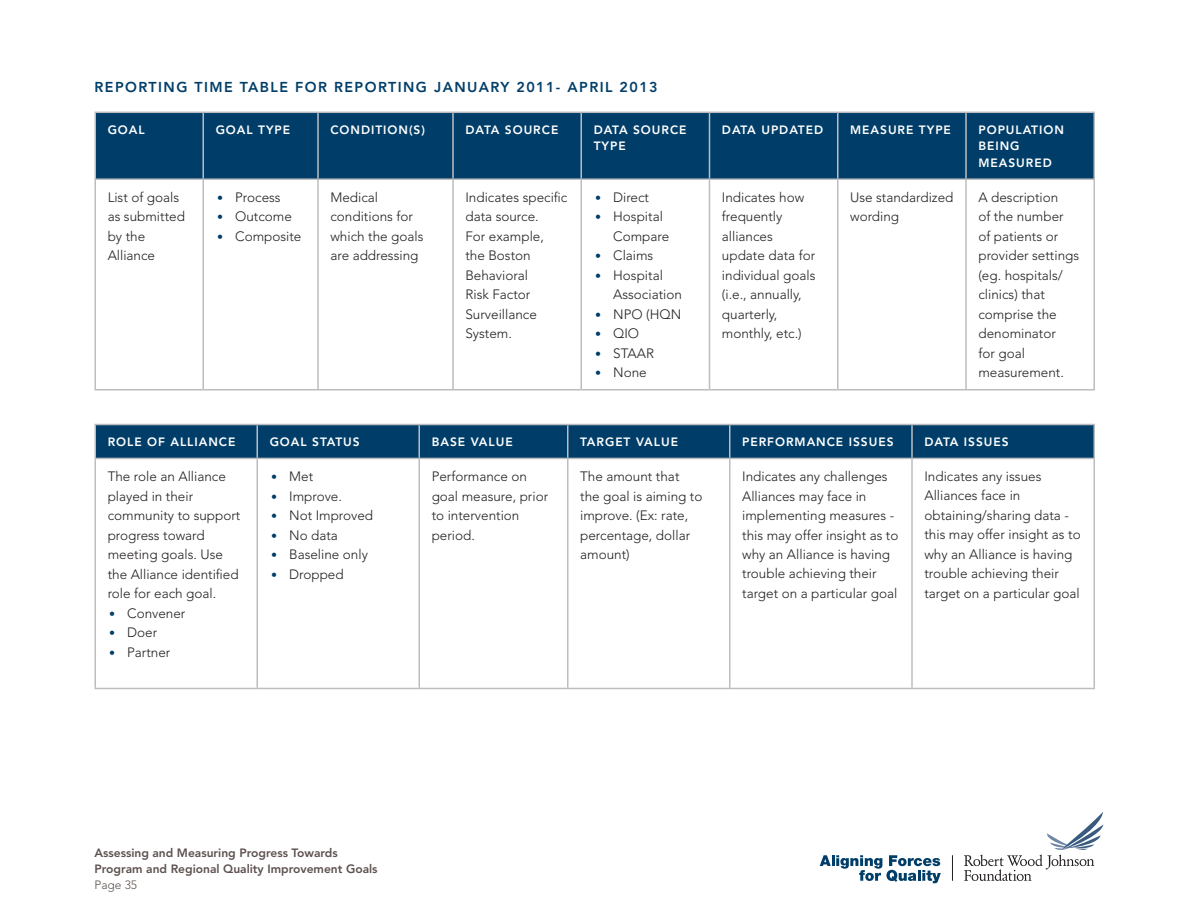
<style>
.page{position:relative;width:1188px;height:918px;background:#fff}
.page>*{position:absolute;margin:0;border:0;box-sizing:border-box;transform-origin:0 0}
.t1{font:800 14.25px "Avenir LT Std";letter-spacing:.1em;color:#003e69}
.t2{font:300 13.5px/19.5px "Avenir LT Std";color:#231f20}
.t3{font:800 12px/16.5px "Avenir LT Std";letter-spacing:.08em;color:#fff}
.t4{font:800 12px/15.8px "Avenir LT Std";color:#5d514e}
.t5{font:300 12px "Avenir LT Std";color:#5d514e}
.s1{font-size:12px;color:#003e69}
</style>
<div class="page">
<svg style="left:820px;top:855px;width:121px;height:28px"></svg>
<svg style="left:964px;top:812px;width:139px;height:69px"></svg>
<svg style="left:952px;top:855px;width:1px;height:26px"></svg>
<div style="left:96px;top:113px;width:998px;height:65px;background:#003e69"></div>
<hr style="left:94px;top:112px;width:109px;height:1px;background:#bcbdc0">
<hr style="left:94px;top:113px;width:2px;height:65px;background:#bcbdc0">
<hr style="left:203px;top:112px;width:115px;height:1px;background:#bcbdc0">
<hr style="left:202px;top:113px;width:2px;height:65px;background:#bcbdc0">
<hr style="left:318px;top:112px;width:135px;height:1px;background:#bcbdc0">
<hr style="left:317px;top:113px;width:2px;height:65px;background:#bcbdc0">
<hr style="left:453px;top:112px;width:128px;height:1px;background:#bcbdc0">
<hr style="left:452px;top:113px;width:2px;height:65px;background:#bcbdc0">
<hr style="left:581px;top:112px;width:129px;height:1px;background:#bcbdc0">
<hr style="left:580px;top:113px;width:2px;height:65px;background:#bcbdc0">
<hr style="left:710px;top:112px;width:128px;height:1px;background:#bcbdc0">
<hr style="left:709px;top:113px;width:1px;height:65px;background:#bcbdc0">
<hr style="left:838px;top:112px;width:128px;height:1px;background:#bcbdc0">
<hr style="left:837px;top:113px;width:1px;height:65px;background:#bcbdc0">
<hr style="left:966px;top:112px;width:129px;height:1px;background:#bcbdc0">
<hr style="left:965px;top:113px;width:2px;height:65px;background:#bcbdc0">
<hr style="left:1094px;top:113px;width:1px;height:65px;background:#bcbdc0">
<hr style="left:94px;top:178px;width:109px;height:2px;background:#bcbdc0">
<hr style="left:94px;top:180px;width:2px;height:209px;background:#bcbdc0">
<hr style="left:203px;top:178px;width:115px;height:2px;background:#bcbdc0">
<hr style="left:202px;top:180px;width:2px;height:209px;background:#bcbdc0">
<hr style="left:318px;top:178px;width:135px;height:2px;background:#bcbdc0">
<hr style="left:317px;top:180px;width:2px;height:209px;background:#bcbdc0">
<hr style="left:453px;top:178px;width:128px;height:2px;background:#bcbdc0">
<hr style="left:452px;top:180px;width:2px;height:209px;background:#bcbdc0">
<hr style="left:581px;top:178px;width:129px;height:2px;background:#bcbdc0">
<hr style="left:580px;top:180px;width:2px;height:209px;background:#bcbdc0">
<hr style="left:710px;top:178px;width:128px;height:2px;background:#bcbdc0">
<hr style="left:709px;top:180px;width:1px;height:209px;background:#bcbdc0">
<hr style="left:838px;top:178px;width:128px;height:2px;background:#bcbdc0">
<hr style="left:837px;top:180px;width:1px;height:209px;background:#bcbdc0">
<hr style="left:966px;top:178px;width:129px;height:2px;background:#bcbdc0">
<hr style="left:965px;top:180px;width:2px;height:209px;background:#bcbdc0">
<hr style="left:1094px;top:180px;width:1px;height:209px;background:#bcbdc0">
<hr style="left:94px;top:389px;width:109px;height:2px;background:#bcbdc0">
<hr style="left:203px;top:389px;width:115px;height:2px;background:#bcbdc0">
<hr style="left:318px;top:389px;width:135px;height:2px;background:#bcbdc0">
<hr style="left:453px;top:389px;width:128px;height:2px;background:#bcbdc0">
<hr style="left:581px;top:389px;width:129px;height:2px;background:#bcbdc0">
<hr style="left:710px;top:389px;width:128px;height:2px;background:#bcbdc0">
<hr style="left:838px;top:389px;width:128px;height:2px;background:#bcbdc0">
<hr style="left:966px;top:389px;width:129px;height:2px;background:#bcbdc0">
<div style="left:96px;top:425px;width:998px;height:33px;background:#003e69"></div>
<svg style="left:96px;top:459px;width:998px;height:229px"></svg>
<hr style="left:94px;top:424px;width:163px;height:1px;background:#bcbdc0">
<hr style="left:94px;top:425px;width:2px;height:33px;background:#bcbdc0">
<hr style="left:257px;top:424px;width:162px;height:1px;background:#bcbdc0">
<hr style="left:256px;top:425px;width:2px;height:33px;background:#bcbdc0">
<hr style="left:419px;top:424px;width:149px;height:1px;background:#bcbdc0">
<hr style="left:418px;top:425px;width:2px;height:33px;background:#bcbdc0">
<hr style="left:568px;top:424px;width:162px;height:1px;background:#bcbdc0">
<hr style="left:567px;top:425px;width:1px;height:33px;background:#bcbdc0">
<hr style="left:730px;top:424px;width:182px;height:1px;background:#bcbdc0">
<hr style="left:729px;top:425px;width:1px;height:33px;background:#bcbdc0">
<hr style="left:912px;top:424px;width:183px;height:1px;background:#bcbdc0">
<hr style="left:911px;top:425px;width:2px;height:33px;background:#bcbdc0">
<hr style="left:1094px;top:425px;width:1px;height:33px;background:#bcbdc0">
<hr style="left:94px;top:458px;width:163px;height:1px;background:#bcbdc0">
<hr style="left:94px;top:459px;width:2px;height:229px;background:#bcbdc0">
<hr style="left:257px;top:458px;width:162px;height:1px;background:#bcbdc0">
<hr style="left:256px;top:459px;width:2px;height:229px;background:#bcbdc0">
<hr style="left:419px;top:458px;width:149px;height:1px;background:#bcbdc0">
<hr style="left:418px;top:459px;width:2px;height:229px;background:#bcbdc0">
<hr style="left:568px;top:458px;width:162px;height:1px;background:#bcbdc0">
<hr style="left:567px;top:459px;width:1px;height:229px;background:#bcbdc0">
<hr style="left:730px;top:458px;width:182px;height:1px;background:#bcbdc0">
<hr style="left:729px;top:459px;width:1px;height:229px;background:#bcbdc0">
<hr style="left:912px;top:458px;width:183px;height:1px;background:#bcbdc0">
<hr style="left:911px;top:459px;width:2px;height:229px;background:#bcbdc0">
<hr style="left:1094px;top:459px;width:1px;height:229px;background:#bcbdc0">
<hr style="left:94px;top:688px;width:163px;height:1px;background:#bcbdc0">
<hr style="left:257px;top:688px;width:162px;height:1px;background:#bcbdc0">
<hr style="left:419px;top:688px;width:149px;height:1px;background:#bcbdc0">
<hr style="left:568px;top:688px;width:162px;height:1px;background:#bcbdc0">
<hr style="left:730px;top:688px;width:182px;height:1px;background:#bcbdc0">
<hr style="left:912px;top:688px;width:183px;height:1px;background:#bcbdc0">
<p class="t1" style="left:94px;top:78px;width:565px">REPORTING TIM E TABLE FOR REPORTING JANUARY 2011- APRIL 2013</p>
<p class="t3" style="left:108px;top:121px;width:39px">GOAL</p>
<p class="t3" style="left:216px;top:121px;width:76px">GOAL TYPE</p>
<p class="t3" style="left:330px;top:121px;width:96px">CONDITION(S)</p>
<p class="t3" style="left:465px;top:121px;width:94px">DATA SOURCE</p>
<p class="t3" style="left:594px;top:121px;width:94px">DATA SOURCE<br>TYPE</p>
<p class="t3" style="left:722px;top:121px;width:103px">DATA UP DATED</p>
<p class="t3" style="left:850px;top:121px;width:102px">MEASURE TYPE</p>
<p class="t3" style="left:978px;top:121px;width:87px">POPULATION<br>BEING<br>MEASURED</p>
<p class="t2" style="left:108px;top:187px;width:79px">List of goals as submitted by the<br>Alliance</p>
<p class="t2" style="left:217px;top:187px;width:65px"><span class="s1">•</span> Process</p>
<p class="t2" style="left:330px;top:187px;width:95px">Medical conditions for which the goals are addressing</p>
<p class="t2" style="left:465px;top:187px;width:104px">Indicates specific data source.<br>For example,<br>the Boston<br>Behavioral<br>Risk Factor<br>Surveillance<br>System.</p>
<p class="t2" style="left:595px;top:187px;width:55px"><span class="s1">•</span> Direct</p>
<p class="t2" style="left:722px;top:187px;width:95px">Indicates how frequently alliances update data for individual goals (i.e., annually, quarterly, monthly, etc.)</p>
<p class="t2" style="left:850px;top:187px;width:105px">Use standardized wording</p>
<p class="t2" style="left:978px;top:187px;width:102px">A description<br>of the number<br>of patients or provider settings (eg. hospitals/ clinics) that comprise the denominator<br>for goal measurement.</p>
<p class="t2" style="left:613px;top:207px;width:58px;text-indent:-18px"><span class="s1">•</span> Hospital<br>Compare</p>
<p class="t2" style="left:595px;top:246px;width:60px"><span class="s1">•</span> Claims</p>
<p class="t2" style="left:613px;top:265px;width:70px;text-indent:-18px"><span class="s1">•</span> Hospital<br>Association</p>
<p class="t2" style="left:595px;top:304px;width:88px"><span class="s1">•</span> NPO (HQN</p>
<p class="t2" style="left:595px;top:324px;width:46px"><span class="s1">•</span> QIO</p>
<p class="t2" style="left:595px;top:343px;width:60px"><span class="s1">•</span> STAAR</p>
<p class="t2" style="left:595px;top:363px;width:53px"><span class="s1">•</span> None</p>
<p class="t2" style="left:217px;top:207px;width:76px"><span class="s1">•</span> Outcome</p>
<p class="t2" style="left:217px;top:226px;width:86px"><span class="s1">•</span> Composite</p>
<p class="t3" style="left:108px;top:434px;width:129px">ROLE OF ALLIANCE</p>
<p class="t3" style="left:270px;top:434px;width:92px">GOAL STATUS</p>
<p class="t3" style="left:432px;top:434px;width:83px">BASE VALUE</p>
<p class="t3" style="left:580px;top:434px;width:99px">TARGET VALUE</p>
<p class="t3" style="left:742px;top:434px;width:153px">PERFORMANCE ISSUES</p>
<p class="t3" style="left:924px;top:434px;width:86px">DATA ISSUES</p>
<p class="t2" style="left:108px;top:467px;width:134px">The role an Alliance played in their community to support progress toward meeting goals. Use the Alliance identified role for each goal.</p>
<p class="t2" style="left:109px;top:603px;width:78px"><span class="s1">•</span> Convener</p>
<p class="t2" style="left:109px;top:623px;width:50px"><span class="s1">•</span> Doer</p>
<p class="t2" style="left:109px;top:642px;width:63px"><span class="s1">•</span> Partner</p>
<p class="t2" style="left:432px;top:467px;width:118px">Performance on goal measure, prior to intervention period.</p>
<p class="t2" style="left:580px;top:467px;width:124px">The amount that<br>the goal is aiming to improve. (Ex: rate, percentage, dollar amount)</p>
<p class="t2" style="left:742px;top:467px;width:158px">Indicates any challenges<br>Alliances may face in implementing measures - this may offer insight as to why an Alliance is having trouble achieving their target on a particular goal</p>
<p class="t2" style="left:924px;top:467px;width:158px">Indicates any issues<br>Alliances face in obtaining/sharing data - this may offer insight as to why an Alliance is having trouble achieving their target on a particular goal</p>
<p class="t2" style="left:271px;top:467px;width:44px"><span class="s1">•</span> Met</p>
<p class="t2" style="left:271px;top:486px;width:72px"><span class="s1">•</span> Improve.</p>
<p class="t2" style="left:271px;top:506px;width:104px"><span class="s1">•</span> Not Improved</p>
<p class="t2" style="left:271px;top:525px;width:68px"><span class="s1">•</span> No data</p>
<p class="t2" style="left:271px;top:545px;width:98px"><span class="s1">•</span> Baseline only</p>
<p class="t2" style="left:271px;top:564px;width:74px"><span class="s1">•</span> Dropped</p>
<p class="t4" style="left:94px;top:845px;width:285px">ASSESSING AND MEASURING PROGRESS TOWARDS<br>PROGRAM AND REGIONAL QUALITY IMPROVEMENT GOALS</p>
<p class="t5" style="left:94px;top:878px;width:44px">Page 35</p>
</div>
